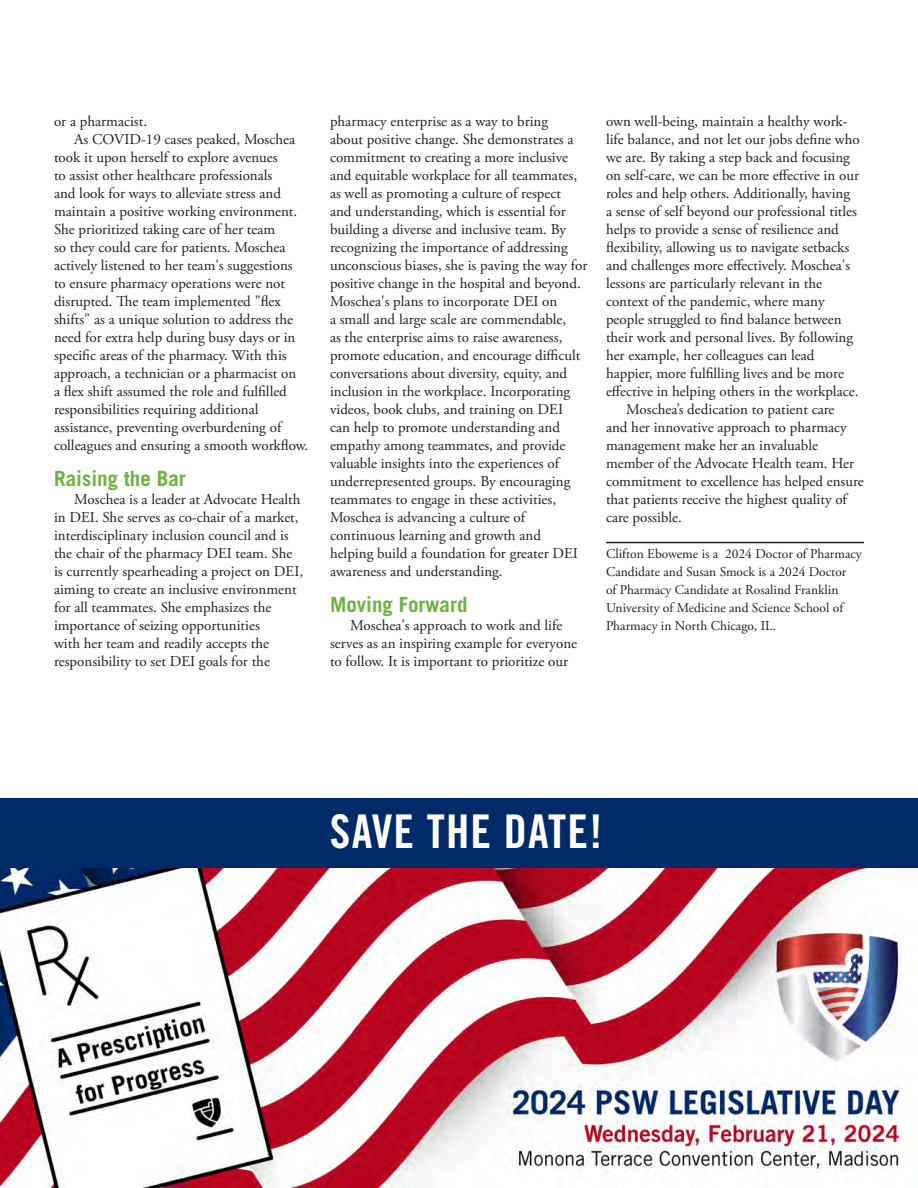
<style>
.page{position:relative;width:918px;height:1188px;background:#fff}
.page>*{position:absolute;margin:0;border:0;box-sizing:border-box;transform-origin:0 0}
.Header-Main{font:46.5px "Trade Gothic LT Std Bd Cn 20";letter-spacing:.025em;color:#fff}
.BodySubhd14BoldItalic{font:700 21px "Trade Gothic LT Std";color:#6cb43f}
.Body_10_12{font:15px/18px "Adobe Garamond Pro";color:#231f20}
.about_the_author{font:13.5px/18px "Adobe Garamond Pro";color:#231f20}
</style>
<div class="page">
<hr style="left:606px;top:542px;width:258px;height:1px;background:#231f20">
<img style="left:0;top:868px;width:906px;height:320px">
<div style="left:0;top:798px;width:918px;height:70px;background:#002a68"></div>
<p class="Body_10_12" style="left:54px;top:113px;width:95px">or a pharmacist.</p>
<p class="Body_10_12" style="left:54px;top:131px;width:256px;text-indent:20px">As COVID-19 cases peaked, Moschea took it upon herself to explore avenues<br>to assist other healthcare professionals<br>and look for ways to alleviate stress and maintain a positive working environment.<br>She prioritized taking care of her team<br>so they could care for patients. Moschea actively listened to her team's suggestions to ensure pharmacy operations were not disrupted. The team implemented "flex shifts" as a unique solution to address the need for extra help during busy days or in specific areas of the pharmacy. With this approach, a technician or a pharmacist on<br>a flex shift assumed the role and fulfilled responsibilities requiring additional assistance, preventing overburdening of colleagues and ensuring a smooth workflow.</p>
<p class="BodySubhd14BoldItalic" style="left:54px;top:466px;width:133px">Raising the Bar</p>
<p class="Body_10_12" style="left:54px;top:491px;width:251px;text-indent:20px">Moschea is a leader at Advocate Health in DEI. She serves as co-chair of a market, interdisciplinary inclusion council and is the chair of the pharmacy DEI team. She is currently spearheading a project on DEI, aiming to create an inclusive environment for all teammates. She emphasizes the importance of seizing opportunities<br>with her team and readily accepts the responsibility to set DEI goals for the</p>
<p class="Body_10_12" style="left:330px;top:113px;width:259px">pharmacy enterprise as a way to bring<br>about positive change. She demonstrates a commitment to creating a more inclusive and equitable workplace for all teammates, as well as promoting a culture of respect<br>and understanding, which is essential for building a diverse and inclusive team. By recognizing the importance of addressing unconscious biases, she is paving the way for positive change in the hospital and beyond.<br>Moschea's plans to incorporate DEI on<br>a small and large scale are commendable,<br>as the enterprise aims to raise awareness, promote education, and encourage difficult conversations about diversity, equity, and inclusion in the workplace. Incorporating videos, book clubs, and training on DEI<br>can help to promote understanding and empathy among teammates, and provide valuable insights into the experiences of underrepresented groups. By encouraging teammates to engage in these activities, Moschea is advancing a culture of continuous learning and growth and helping build a foundation for greater DEI awareness and understanding.</p>
<p class="BodySubhd14BoldItalic" style="left:330px;top:592px;width:139px">Moving Forward</p>
<p class="Body_10_12" style="left:330px;top:617px;width:249px;text-indent:20px">Moschea's approach to work and life serves as an inspiring example for everyone to follow. It is important to prioritize our</p>
<p class="Body_10_12" style="left:606px;top:113px;width:255px">own well-being, maintain a healthy work&shy;life balance, and not let our jobs define who we are. By taking a step back and focusing on self-care, we can be more effective in our roles and help others. Additionally, having a sense of self beyond our professional titles helps to provide a sense of resilience and flexibility, allowing us to navigate setbacks and challenges more effectively. Moschea's lessons are particularly relevant in the context of the pandemic, where many people struggled to find balance between their work and personal lives. By following her example, her colleagues can lead happier, more fulfilling lives and be more effective in helping others in the workplace.</p>
<p class="Body_10_12" style="left:606px;top:401px;width:259px;text-indent:20px">Moschea’s dedication to patient care<br>and her innovative approach to pharmacy management make her an invaluable member of the Advocate Health team. Her commitment to excellence has helped ensure that patients receive the highest quality of care possible.</p>
<p class="about_the_author" style="left:606px;top:545px;width:257px">Clifton Eboweme is a 2024 Doctor of Pharmacy Candidate and Susan Smock is a 2024 Doctor<br>of Pharmacy Candidate at Rosalind Franklin University of Medicine and Science School of Pharmacy in North Chicago, IL.</p>
<p class="Header-Main" style="left:330px;top:803px;width:274px">SAVE THE DATE!</p>
</div>
